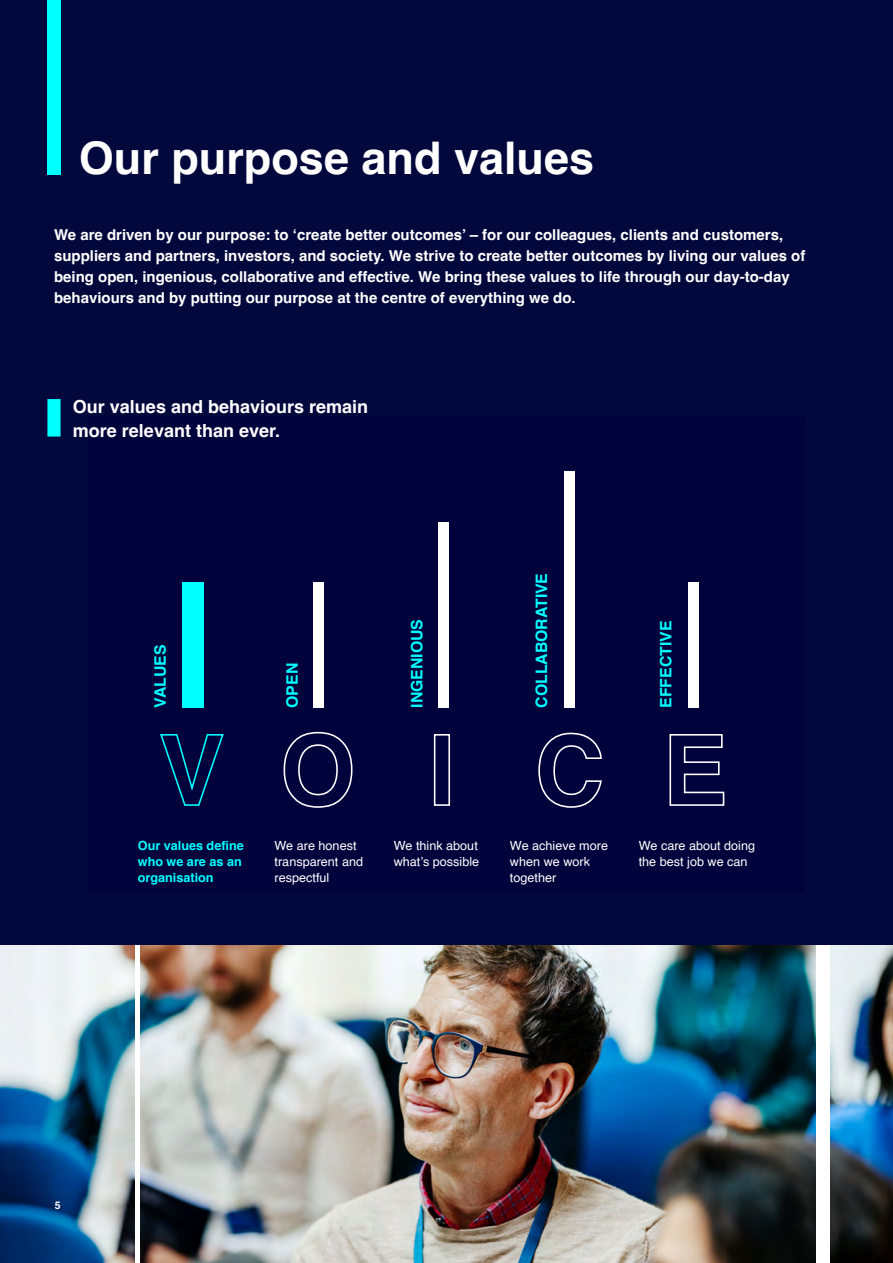
<style>
.page{position:relative;width:893px;height:1263px;background:#fff}
.page>*{position:absolute;margin:0;border:0;box-sizing:border-box;transform-origin:0 0}
.t1{font:700 45px "Helvetica";color:#fff}
.t2{font:700 18px/24px "Helvetica";color:#fff}
.t3{font:700 15.75px "Helvetica";color:#0ff}
.t4{font:700 15px/21px "Helvetica";color:#fff}
.t5{font:12.6px/15.8px "Helvetica";color:#fff}
.t6{font:700 12.6px/15.8px "Helvetica";color:#0ff}
.t7{font:700 10.5px "Helvetica";color:#fff}
</style>
<div class="page">
<div style="left:0;top:0;width:893px;height:945px;background:#02083c"></div>
<div style="left:0;top:1px;width:56px;height:115px;background:#02083c"></div>
<div style="left:223px;top:1px;width:56px;height:115px;background:#02083c"></div>
<div style="left:446px;top:1px;width:56px;height:115px;background:#02083c"></div>
<div style="left:670px;top:1px;width:55px;height:115px;background:#02083c"></div>
<div style="left:112px;top:1px;width:55px;height:115px;background:#02083c"></div>
<div style="left:335px;top:1px;width:56px;height:115px;background:#02083c"></div>
<div style="left:558px;top:1px;width:56px;height:115px;background:#02083c"></div>
<div style="left:781px;top:1px;width:56px;height:115px;background:#02083c"></div>
<div style="left:56px;top:1px;width:56px;height:115px;background:#02083c"></div>
<div style="left:279px;top:1px;width:56px;height:115px;background:#02083c"></div>
<div style="left:502px;top:1px;width:56px;height:115px;background:#02083c"></div>
<div style="left:725px;top:1px;width:56px;height:115px;background:#02083c"></div>
<div style="left:167px;top:1px;width:56px;height:115px;background:#02083c"></div>
<div style="left:391px;top:1px;width:55px;height:115px;background:#02083c"></div>
<div style="left:614px;top:1px;width:56px;height:115px;background:#02083c"></div>
<div style="left:837px;top:1px;width:56px;height:115px;background:#02083c"></div>
<div style="left:88px;top:417px;width:716px;height:474px;background:#00023b"></div>
<svg style="left:160px;top:734px;width:64px;height:72px"></svg>
<svg style="left:283px;top:731px;width:70px;height:77px"></svg>
<div style="left:434px;top:734px;width:16px;height:72px;border:2px solid #fff"></div>
<svg style="left:538px;top:732px;width:64px;height:76px"></svg>
<svg style="left:669px;top:734px;width:56px;height:72px"></svg>
<div style="left:182px;top:583px;width:21px;height:125px;background:#0ff"></div>
<div style="left:313px;top:582px;width:10px;height:126px;background:#fff"></div>
<div style="left:438px;top:522px;width:11px;height:186px;background:#fff"></div>
<div style="left:564px;top:471px;width:10px;height:237px;background:#fff"></div>
<div style="left:689px;top:582px;width:10px;height:126px;background:#fff"></div>
<img style="left:0;top:945px;width:893px;height:318px">
<div style="left:47px;top:399px;width:14px;height:38px;background:#0ff"></div>
<div style="left:816px;top:945px;width:14px;height:318px;background:#fff"></div>
<div style="left:135px;top:945px;width:5px;height:318px;background:#fff"></div>
<div style="left:48px;top:0;width:13px;height:174px;background:#0ff"></div>
<h1 class="t1" style="left:79px;top:131px;width:517px">Our purpose and values</h1>
<p class="t4" style="left:54px;top:226px;width:753px">We are driven by our purpose: to ‘create better outcomes’ – for our colleagues, clients and customers, suppliers and partners, investors, and society. We strive to create better outcomes by living our values of being open, ingenious, collaborative and effective. We bring these values to life through our day-to-day behaviours and by putting our purpose at the centre of everything we do.</p>
<p class="t2" style="left:73px;top:396px;width:297px">Our values and behaviours remain more relevant than ever.</p>
<p class="t3" style="left:148px;top:708px;width:64px;rotate:-90deg">VALUES</p>
<p class="t3" style="left:280px;top:708px;width:46px;rotate:-90deg">OPEN</p>
<p class="t3" style="left:404px;top:708px;width:90px;rotate:-90deg">INGENIOUS</p>
<p class="t3" style="left:529px;top:708px;width:136px;rotate:-90deg">COLLABORATIVE</p>
<p class="t3" style="left:653px;top:708px;width:88px;rotate:-90deg">EFFECTIVE</p>
<p class="t6" style="left:138px;top:838px;width:108px">Our values define who we are as an organisation</p>
<p class="t5" style="left:275px;top:838px;width:90px">We are honest transparent and respectful</p>
<p class="t5" style="left:394px;top:838px;width:87px">We think about what’s possible</p>
<p class="t5" style="left:510px;top:838px;width:100px">We achieve more when we work together</p>
<p class="t5" style="left:639px;top:838px;width:118px">We care about doing the best job we can</p>
<p class="t7" style="left:55px;top:1199px;width:7px">5</p>
</div>
